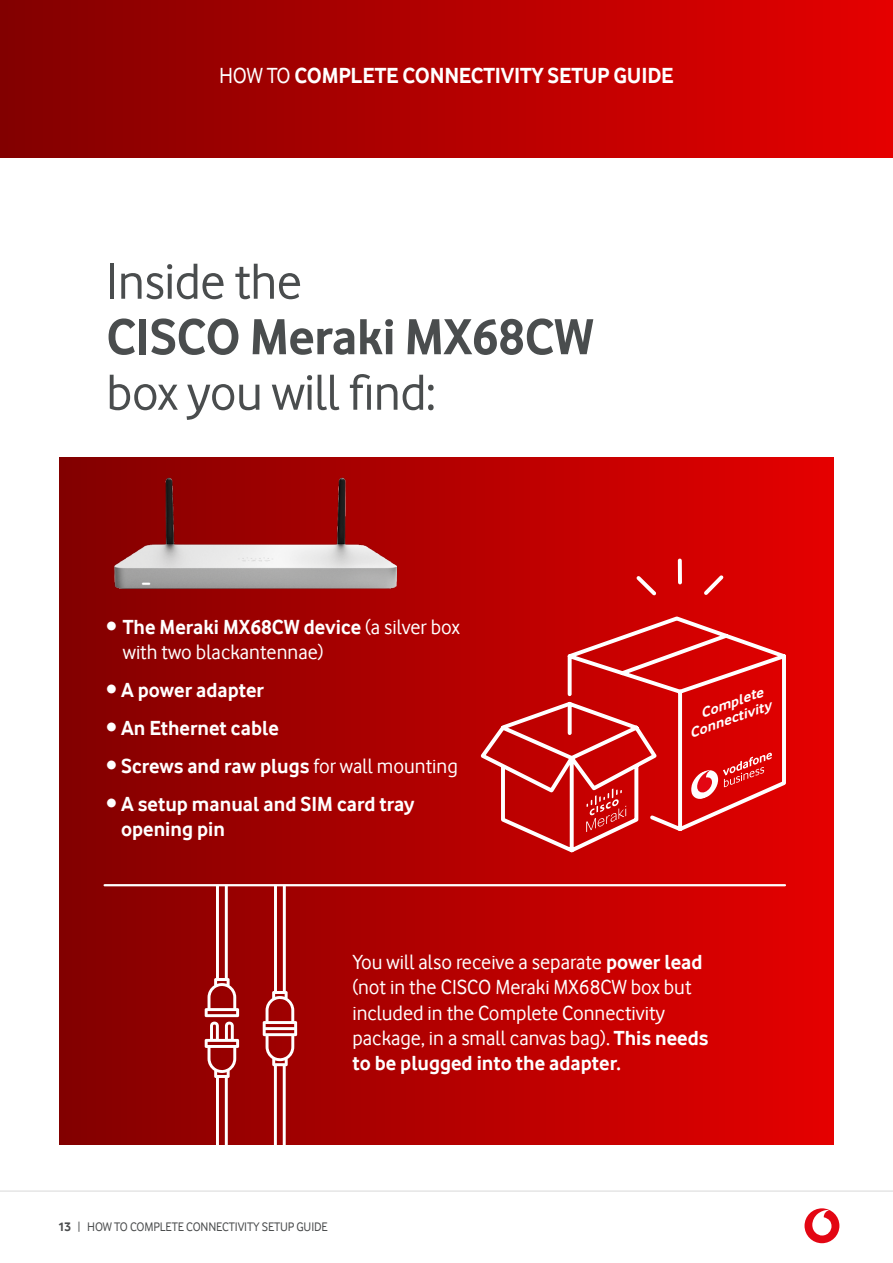
<style>
.page{position:relative;width:893px;height:1263px;background:#fff}
.page>*{position:absolute;margin:0;border:0;box-sizing:border-box;transform-origin:0 0}
.t1{font:52.5px "Vodafone Rg";letter-spacing:-.01em;color:#4a4d4e}
.t2{font:700 52.5px "Vodafone Rg";letter-spacing:-.01em;color:#4a4d4e}
.t3{font:700 22.5px "Vodafone Rg";letter-spacing:-.01em;color:#fff}
.t4{font:21px/25.2px "Vodafone Rg";color:#fff}
.t5{font:700 21px/25.2px "Vodafone Rg";color:#fff}
.t6{font:italic 700 14.25px/15.1px "Vodafone Rg";color:#fff;text-align:right;scale:1.13 1}
.t7{font:12.75px "Vodafone Rg";letter-spacing:-.01em;color:#4b4d4e}
.s1{font-weight:400}
.s2{font-weight:700}
</style>
<div class="page">
<div style="left:0;top:0;width:893px;height:158px;background:linear-gradient(to right,#820000,#e50000)"></div>
<hr style="left:0;top:1191px;width:893px;height:1px;background:#d9d8d8">
<div style="left:804px;top:1208px;width:35px;height:35px;background:#e30613;border-radius:50%"></div>
<svg style="left:812px;top:1210px;width:19px;height:25px"></svg>
<div style="left:60px;top:457px;width:773px;height:688px;background:linear-gradient(to right,#820000,#e50000)"></div>
<svg style="left:565px;top:614px;width:224px;height:219px;background:#d81d1d"></svg>
<svg style="left:633px;top:556px;width:94px;height:43px;background:#d41212"></svg>
<svg style="left:691px;top:753px;width:81px;height:48px;background:#e03233"></svg>
<svg style="left:477px;top:699px;width:183px;height:156px;background:#cb2222"></svg>
<svg style="left:205px;top:886px;width:34px;height:259px"></svg>
<svg style="left:263px;top:886px;width:34px;height:259px"></svg>
<hr style="left:105px;top:884px;width:680px;height:2px;background:#fff">
<img style="left:114px;top:478px;width:282px;height:110px">
<p class="t3" style="left:219px;top:62px;width:456px"><span class="s1">HOW TO</span> COMPLETE CONNECTIVITY SETUP GUIDE</p>
<h1 class="t1" style="left:106px;top:251px;width:197px">Inside the</h1>
<h1 class="t2" style="left:106px;top:306px;width:489px">CISCO Meraki MX68CW</h1>
<h1 class="t1" style="left:106px;top:362px;width:331px">box you will find:</h1>
<p class="t4" style="left:123px;top:614px;width:339px;text-indent:-17px"><span class="s2">• The Meraki MX68CW device</span> (a silver box with two blackantennae)</p>
<p class="t5" style="left:106px;top:677px;width:159px">• A power adapter</p>
<p class="t5" style="left:106px;top:715px;width:174px">• An Ethernet cable</p>
<p class="t5" style="left:106px;top:753px;width:353px">• Screws and raw plugs <span class="s1">for wall mounting</span></p>
<p class="t5" style="left:121px;top:791px;width:295px;text-indent:-15px">• A setup manual and SIM card tray opening pin</p>
<p class="t6" style="left:682px;top:712px;width:77px;rotate:-20deg">Complete<br>Connectivity</p>
<p class="t4" style="left:352px;top:949px;width:358px">You will also receive a separate <span class="s2">power lead </span>(not in the CISCO Meraki MX68CW box but included in the Complete Connectivity package, in a small canvas bag). <span class="s2">This needs to be plugged into the adapter.</span></p>
<p class="t7" style="left:58px;top:1219px;width:271px"><span class="s2">13</span> | HOW TO COMPLETE CONNECTIVITY SETUP GUIDE</p>
</div>
